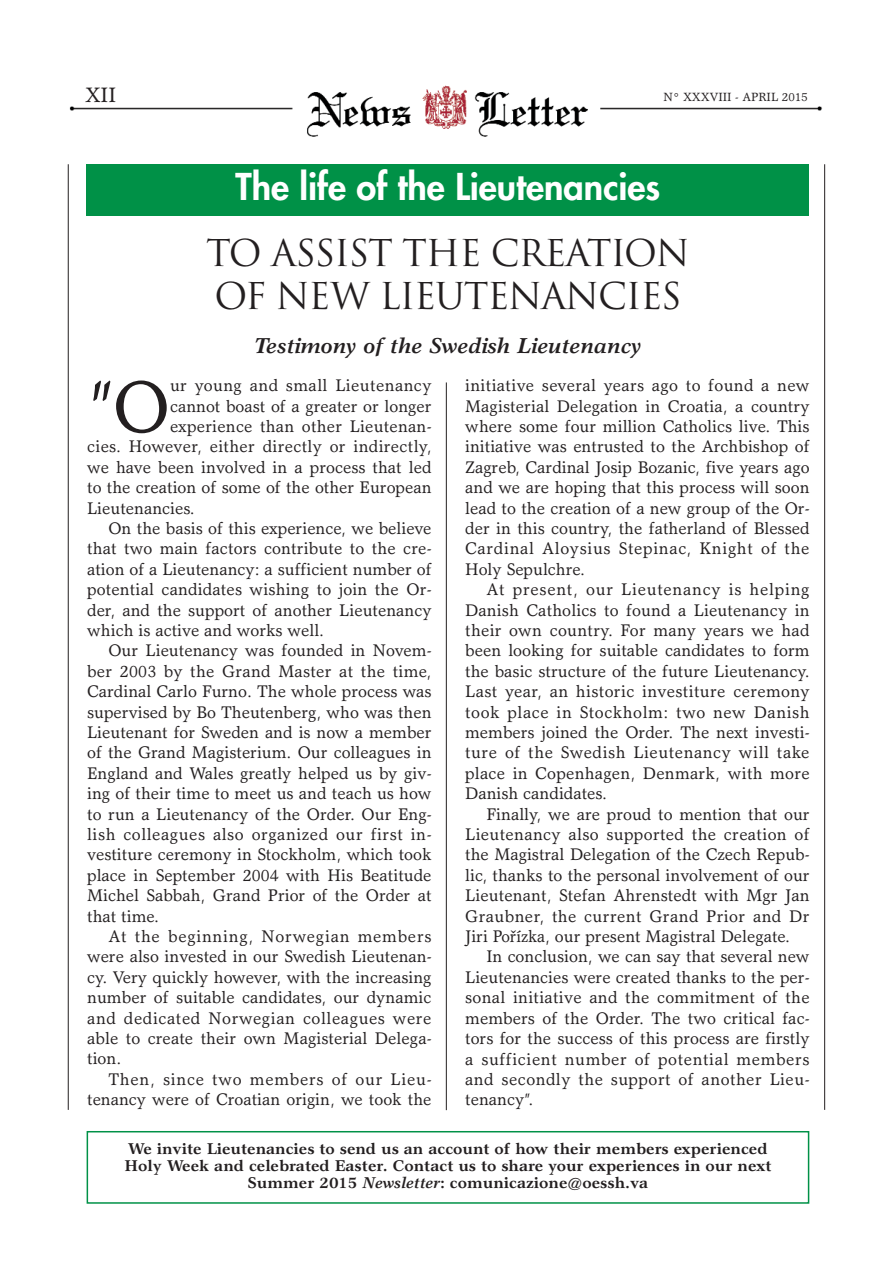
<style>
.page{position:relative;width:893px;height:1263px;background:#fff}
.page>*{position:absolute;margin:0;border:0;box-sizing:border-box;transform-origin:0 0}
.t1{font:73.65px "Garth Graphic";color:#231f20}
.t2{font:36px/43.5px "Trajan";letter-spacing:-.035em;color:#231f20}
.t3{font:800 36px "Futura";color:#fff}
.t4{font:italic 700 21.75px "Garth Graphic";color:#231f20}
.t5{font:21px "Garth Graphic";color:#231f20}
.t6{font:16.95px/20.4px "Garth Graphic";color:#231f20;text-align:justify}
.t7{font:16.95px "Garth Graphic";letter-spacing:.045em;color:#231f20}
.t8{font:16.95px "Garth Graphic";letter-spacing:.02em;color:#231f20}
.t9{font:16.95px "Garth Graphic";letter-spacing:.03em;color:#231f20}
.t10{font:16.95px "Garth Graphic";letter-spacing:.035em;color:#231f20}
.t11{font:16.95px "Garth Graphic";letter-spacing:.025em;color:#231f20}
.t12{font:700 15.75px/17.2px "Garth Graphic";color:#231f20;text-align:center}
.t13{font:12px "Garth Graphic";color:#231f20}
.s1{font-style:italic}
</style>
<div class="page">
<hr style="left:68px;top:164px;width:1px;height:946px;background:#231f20">
<hr style="left:824px;top:164px;width:1px;height:946px;background:#231f20">
<img style="left:69px;top:85px;width:753px;height:52px">
<hr style="left:446px;top:382px;width:1px;height:728px;background:#231f20">
<div style="left:87px;top:164px;width:722px;height:51px;background:#009147"></div>
<div style="left:87px;top:1131px;width:722px;height:73px;border:2px solid #009147"></div>
<p class="t5" style="left:85px;top:87px;width:33px">XII</p>
<p class="t13" style="left:663px;top:93px;width:146px">N° XXXVIII - APRIL 2015</p>
<h2 class="t3" style="left:235px;top:170px;width:426px">The life of the Lieutenancies</h2>
<h2 class="t2" style="left:206px;top:232px;width:485px">TO ASSIST THE CREATION<br>OF NEW LIEUTENANCIES</h2>
<p class="t4" style="left:254px;top:337px;width:389px">Testimony of the Swedish Lieutenancy</p>
<h1 class="t1" style="left:87px;top:379px;width:85px">”O</h1>
<p class="t11" style="left:170px;top:379px;width:263px">ur young and small Lieutenancy</p>
<p class="t6" style="left:170px;top:397px;width:263px">cannot boast of a greater or longer</p>
<p class="t6" style="left:170px;top:418px;width:263px">experience than other Lieutenan-</p>
<p class="t8" style="left:87px;top:440px;width:346px">cies. However, either directly or indirectly,</p>
<p class="t6" style="left:87px;top:459px;width:346px">we have been involved in a process that led</p>
<p class="t6" style="left:87px;top:479px;width:346px">to the creation of some of the other European</p>
<p class="t6" style="left:87px;top:499px;width:109px">Lieutenancies.</p>
<p class="t6" style="left:108px;top:520px;width:325px">On the basis of this experience, we believe</p>
<p class="t6" style="left:87px;top:540px;width:346px">that two main factors contribute to the cre-</p>
<p class="t6" style="left:87px;top:561px;width:346px">ation of a Lieutenancy: a sufficient number of</p>
<p class="t6" style="left:87px;top:581px;width:346px">potential candidates wishing to join the Or-</p>
<p class="t6" style="left:87px;top:601px;width:346px">der, and the support of another Lieutenancy</p>
<p class="t6" style="left:87px;top:622px;width:239px">which is active and works well.</p>
<p class="t6" style="left:108px;top:642px;width:325px">Our Lieutenancy was founded in Novem-</p>
<p class="t6" style="left:87px;top:663px;width:346px">ber 2003 by the Grand Master at the time,</p>
<p class="t6" style="left:87px;top:683px;width:346px">Cardinal Carlo Furno. The whole process was</p>
<p class="t6" style="left:87px;top:703px;width:346px">supervised by Bo Theutenberg, who was then</p>
<p class="t6" style="left:87px;top:724px;width:346px">Lieutenant for Sweden and is now a member</p>
<p class="t6" style="left:87px;top:744px;width:346px">of the Grand Magisterium. Our colleagues in</p>
<p class="t6" style="left:87px;top:765px;width:346px">England and Wales greatly helped us by giv-</p>
<p class="t6" style="left:87px;top:785px;width:346px">ing of their time to meet us and teach us how</p>
<p class="t6" style="left:87px;top:805px;width:346px">to run a Lieutenancy of the Order. Our Eng-</p>
<p class="t9" style="left:87px;top:828px;width:346px">lish colleagues also organized our first in-</p>
<p class="t6" style="left:87px;top:846px;width:346px">vestiture ceremony in Stockholm, which took</p>
<p class="t6" style="left:87px;top:867px;width:346px">place in September 2004 with His Beatitude</p>
<p class="t6" style="left:87px;top:887px;width:346px">Michel Sabbah, Grand Prior of the Order at</p>
<p class="t6" style="left:87px;top:907px;width:73px">that time.</p>
<p class="t7" style="left:108px;top:930px;width:325px">At the beginning, Norwegian members</p>
<p class="t6" style="left:87px;top:948px;width:346px">were also invested in our Swedish Lieutenan-</p>
<p class="t6" style="left:87px;top:969px;width:346px">cy. Very quickly however, with the increasing</p>
<p class="t6" style="left:87px;top:989px;width:346px">number of suitable candidates, our dynamic</p>
<p class="t10" style="left:87px;top:1011px;width:346px">and dedicated Norwegian colleagues were</p>
<p class="t6" style="left:87px;top:1030px;width:346px">able to create their own Magisterial Delega-</p>
<p class="t6" style="left:87px;top:1050px;width:36px">tion.</p>
<p class="t7" style="left:108px;top:1073px;width:325px">Then, since two members of our Lieu-</p>
<p class="t6" style="left:87px;top:1091px;width:346px">tenancy were of Croatian origin, we took the</p>
<p class="t6" style="left:465px;top:377px;width:346px">initiative several years ago to found a new Magisterial Delegation in Croatia, a country where some four million Catholics live. This initiative was entrusted to the Archbishop of Zagreb, Cardinal Josip Bozanic, five years ago and we are hoping that this process will soon lead to the creation of a new group of the Or&shy;der in this country, the fatherland of Blessed Cardinal Aloysius Stepinac, Knight of the Holy Sepulchre.</p>
<p class="t6" style="left:465px;top:581px;width:346px;text-indent:21px">At present, our Lieutenancy is helping Danish Catholics to found a Lieutenancy in their own country. For many years we had been looking for suitable candidates to form the basic structure of the future Lieutenancy.<br>Last year, an historic investiture ceremony took place in Stockholm: two new Danish members joined the Order. The next investi&shy;ture of the Swedish Lieutenancy will take place in Copenhagen, Denmark, with more Danish candidates.</p>
<p class="t6" style="left:465px;top:805px;width:346px;text-indent:21px">Finally, we are proud to mention that our Lieutenancy also supported the creation of the Magistral Delegation of the Czech Repub&shy;lic, thanks to the personal involvement of our Lieutenant, Stefan Ahrenstedt with Mgr Jan Graubner, the current Grand Prior and Dr Jiri Porˇízka, our present Magistral Delegate.</p>
<p class="t6" style="left:465px;top:948px;width:346px;text-indent:21px">In conclusion, we can say that several new Lieutenancies were created thanks to the per&shy;sonal initiative and the commitment of the members of the Order. The two critical fac&shy;tors for the success of this process are firstly a sufficient number of potential members and secondly the support of another Lieu&shy;tenancy”.</p>
<p class="t12" style="left:124px;top:1141px;width:648px">We invite Lieutenancies to send us an account of how their members experienced<br>Holy Week and celebrated Easter. Contact us to share your experiences in our next<br>Summer 2015 <span class="s1">Newsletter</span>: comunicazione@oessh.va</p>
</div>
